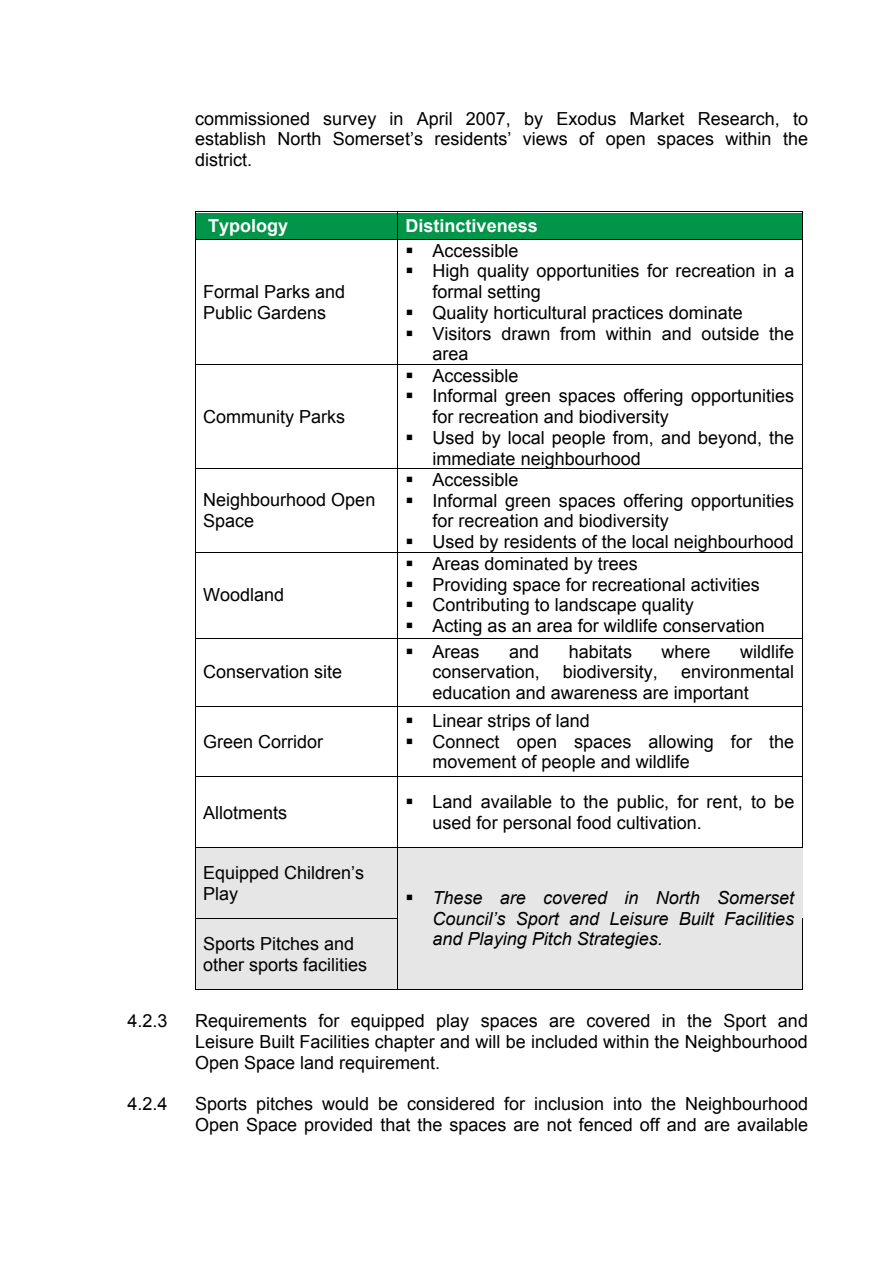
<style>
.page{position:relative;width:893px;height:1263px;background:#fff}
.page>*{position:absolute;margin:0;border:0;box-sizing:border-box;transform-origin:0 0}
.t1{font:18px/20.7px "Arial";color:#000}
.t2{font:italic 18px/20.7px "Arial";color:#000;text-align:justify}
.t3{font:700 18px "Arial";color:#fff}
</style>
<div class="page">
<div style="left:195px;top:213px;width:202px;height:27px;background:#019549"></div>
<div style="left:398px;top:213px;width:404px;height:27px;background:#019549"></div>
<hr style="left:195px;top:211px;width:202px;height:1px;background:#000">
<hr style="left:398px;top:211px;width:404px;height:1px;background:#000">
<svg style="left:195px;top:212px;width:1px;height:28px"></svg>
<hr style="left:195px;top:240px;width:202px;height:1px;background:#000">
<svg style="left:397px;top:211px;width:1px;height:29px"></svg>
<hr style="left:398px;top:240px;width:404px;height:1px;background:#000">
<svg style="left:802px;top:211px;width:1px;height:29px"></svg>
<hr style="left:195px;top:240px;width:1px;height:124px;background:#000">
<hr style="left:397px;top:240px;width:1px;height:124px;background:#000">
<hr style="left:802px;top:240px;width:1px;height:124px;background:#000">
<hr style="left:195px;top:364px;width:202px;height:1px;background:#000">
<hr style="left:398px;top:364px;width:404px;height:1px;background:#000">
<hr style="left:195px;top:365px;width:1px;height:103px;background:#000">
<hr style="left:397px;top:365px;width:1px;height:103px;background:#000">
<hr style="left:802px;top:365px;width:1px;height:103px;background:#000">
<hr style="left:195px;top:468px;width:202px;height:1px;background:#000">
<hr style="left:398px;top:468px;width:404px;height:1px;background:#000">
<hr style="left:195px;top:469px;width:1px;height:83px;background:#000">
<hr style="left:397px;top:469px;width:1px;height:83px;background:#000">
<hr style="left:802px;top:469px;width:1px;height:83px;background:#000">
<hr style="left:195px;top:552px;width:202px;height:1px;background:#000">
<hr style="left:398px;top:552px;width:404px;height:1px;background:#000">
<hr style="left:195px;top:553px;width:1px;height:85px;background:#000">
<hr style="left:397px;top:553px;width:1px;height:85px;background:#000">
<hr style="left:802px;top:553px;width:1px;height:85px;background:#000">
<hr style="left:195px;top:638px;width:202px;height:1px;background:#000">
<hr style="left:398px;top:638px;width:404px;height:1px;background:#000">
<hr style="left:195px;top:638px;width:1px;height:68px;background:#000">
<hr style="left:397px;top:638px;width:1px;height:68px;background:#000">
<hr style="left:802px;top:638px;width:1px;height:68px;background:#000">
<hr style="left:195px;top:706px;width:202px;height:1px;background:#000">
<hr style="left:398px;top:706px;width:404px;height:1px;background:#000">
<hr style="left:195px;top:706px;width:1px;height:71px;background:#000">
<hr style="left:397px;top:706px;width:1px;height:71px;background:#000">
<hr style="left:802px;top:706px;width:1px;height:71px;background:#000">
<hr style="left:195px;top:777px;width:202px;height:1px;background:#000">
<hr style="left:398px;top:777px;width:404px;height:1px;background:#000">
<hr style="left:195px;top:777px;width:1px;height:71px;background:#000">
<hr style="left:397px;top:777px;width:1px;height:71px;background:#000">
<hr style="left:802px;top:777px;width:1px;height:71px;background:#000">
<div style="left:195px;top:848px;width:202px;height:70px;background:#e6e6e6"></div>
<hr style="left:195px;top:848px;width:202px;height:1px;background:#000">
<hr style="left:195px;top:848px;width:1px;height:70px;background:#000">
<hr style="left:397px;top:848px;width:1px;height:70px;background:#000">
<hr style="left:802px;top:848px;width:1px;height:70px;background:#000">
<div style="left:195px;top:919px;width:202px;height:70px;background:#e6e6e6"></div>
<div style="left:398px;top:848px;width:404px;height:141px;background:#e6e6e6"></div>
<hr style="left:195px;top:918px;width:202px;height:1px;background:#000">
<hr style="left:195px;top:919px;width:1px;height:70px;background:#000">
<hr style="left:195px;top:989px;width:202px;height:1px;background:#000">
<hr style="left:397px;top:919px;width:1px;height:70px;background:#000">
<hr style="left:398px;top:989px;width:404px;height:1px;background:#000">
<hr style="left:802px;top:919px;width:1px;height:70px;background:#000">
<p class="t1" style="left:195px;top:108px;width:614px;text-align:justify">commissioned survey in April 2007, by Exodus Market Research, to establish North Somerset’s residents’ views of open spaces within the district.</p>
<p class="t3" style="left:208px;top:214px;width:82px">Typology</p>
<p class="t3" style="left:405px;top:214px;width:134px">Distinctiveness</p>
<p class="t1" style="left:203px;top:282px;width:144px">Formal Parks and<br>Public Gardens</p>
<p class="t1" style="left:203px;top:407px;width:144px">Community Parks</p>
<p class="t1" style="left:203px;top:490px;width:174px">Neighbourhood Open<br>Space</p>
<p class="t1" style="left:203px;top:585px;width:83px">Woodland</p>
<p class="t1" style="left:203px;top:662px;width:141px">Conservation site</p>
<p class="t1" style="left:203px;top:731px;width:122px">Green Corridor</p>
<p class="t1" style="left:432px;top:240px;width:363px">Accessible<br>High quality opportunities for recreation in a formal setting<br>Quality horticultural practices dominate<br>Visitors drawn from within and outside the area</p>
<p class="t1" style="left:432px;top:365px;width:363px">Accessible<br>Informal green spaces offering opportunities for recreation and biodiversity<br>Used by local people from, and beyond, the immediate neighbourhood</p>
<p class="t1" style="left:432px;top:469px;width:363px">Accessible<br>Informal green spaces offering opportunities for recreation and biodiversity<br>Used by residents of the local neighbourhood</p>
<p class="t1" style="left:432px;top:554px;width:334px">Areas dominated by trees<br>Providing space for recreational activities Contributing to landscape quality<br>Acting as an area for wildlife conservation</p>
<p class="t1" style="left:432px;top:641px;width:49px">Areas</p>
<p class="t1" style="left:509px;top:641px;width:32px">and</p>
<p class="t1" style="left:569px;top:641px;width:65px">habitats</p>
<p class="t1" style="left:661px;top:641px;width:51px">where</p>
<p class="t1" style="left:740px;top:641px;width:55px">wildlife</p>
<p class="t1" style="left:432px;top:662px;width:109px">conservation,</p>
<p class="t1" style="left:563px;top:662px;width:97px">biodiversity,</p>
<p class="t1" style="left:432px;top:662px;width:363px;text-indent:248px">environmental education and awareness are important</p>
<p class="t1" style="left:432px;top:710px;width:363px">Linear strips of land<br>Connect open spaces allowing for the movement of people and wildlife</p>
<p class="t1" style="left:203px;top:802px;width:86px">Allotments</p>
<p class="t1" style="left:432px;top:792px;width:363px">Land available to the public, for rent, to be used for personal food cultivation.</p>
<p class="t1" style="left:203px;top:863px;width:163px">Equipped Children’s<br>Play</p>
<p class="t1" style="left:203px;top:934px;width:166px">Sports Pitches and other sports facilities</p>
<p class="t2" style="left:432px;top:888px;width:363px">These are covered in North Somerset Council’s Sport and Leisure Built Facilities and Playing Pitch Strategies.</p>
<p class="t1" style="left:127px;top:1011px;width:42px">4.2.3</p>
<p class="t1" style="left:195px;top:1011px;width:614px;text-align:justify">Requirements for equipped play spaces are covered in the Sport and Leisure Built Facilities chapter and will be included within the Neighbourhood Open Space land requirement.</p>
<p class="t1" style="left:127px;top:1094px;width:42px">4.2.4</p>
<p class="t1" style="left:195px;top:1093px;width:614px">Sports pitches would be considered for inclusion into the Neighbourhood<br>Open Space provided that the spaces are not fenced off and are available</p>
</div>
